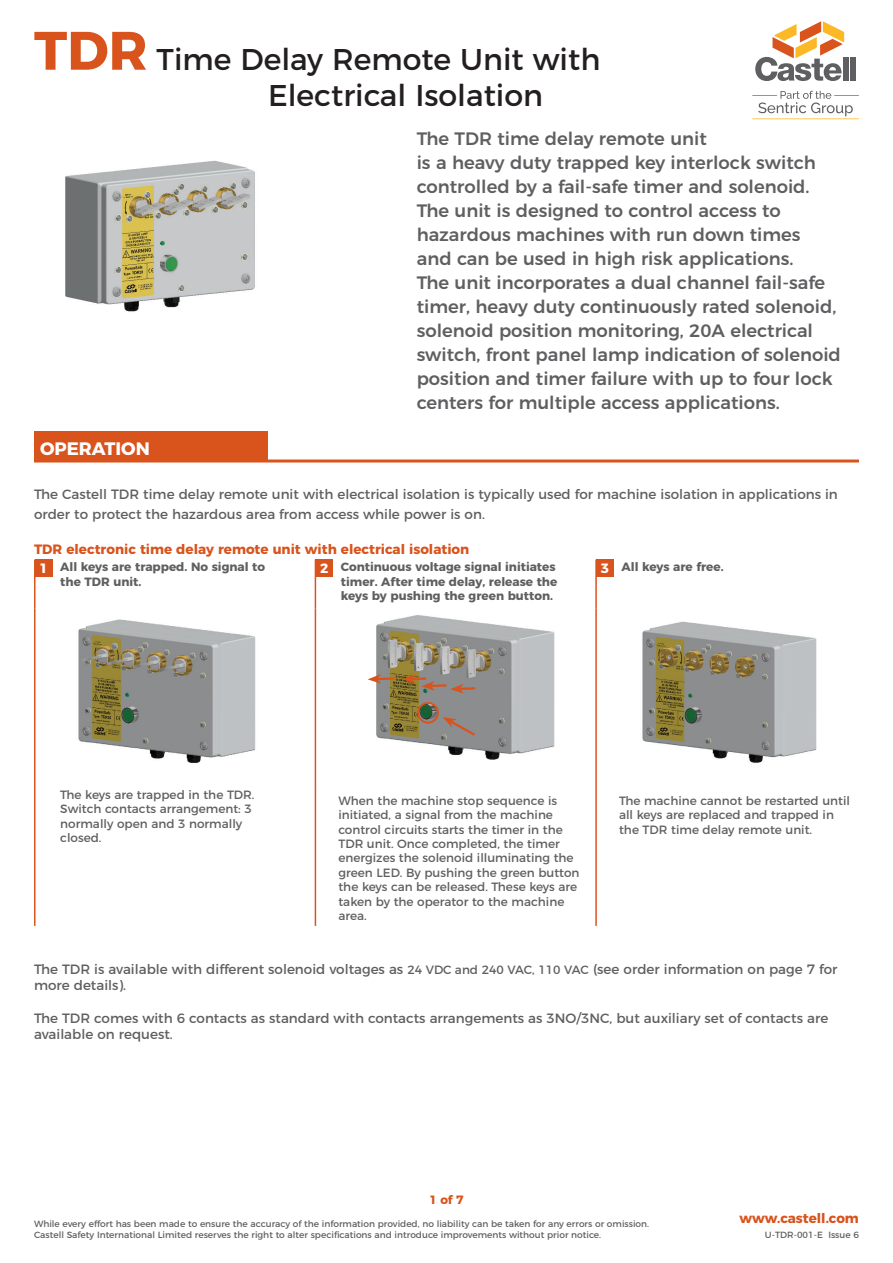
<style>
.page{position:relative;width:893px;height:1263px;background:#fff}
.page>*{position:absolute;margin:0;border:0;box-sizing:border-box;transform-origin:0 0}
.t1{font:30px/36px "Montserrat";color:#231f20}
.t2{font:500 18px/24px "Montserrat";color:#5f5f62}
.t3{font:700 18px "Montserrat";color:#fff}
.t4{font:13.5px/16.2px "Montserrat";color:#5f5f62}
.t5{font:700 13.5px "Montserrat";color:#d9531c}
.t6{font:12px/14.4px "Montserrat";color:#5f5f62}
.t7{font:700 12px/14.4px "Montserrat";color:#5f5f62}
.t8{font:700 12px "Montserrat";color:#d9531c}
.t9{font:9px/10.8px "Montserrat";color:#5f5f62}
.s1{font-weight:700;font-size:54px;color:#d9531c}
.s2{font-size:13.5px;color:#fff}
.s3{font-size:12px}
</style>
<div class="page">
<img style="left:65px;top:160px;width:190px;height:152px">
<div style="left:34px;top:431px;width:234px;height:30px;background:#d9531c"></div>
<hr style="left:34px;top:459px;width:234px;height:3px;background:#d9531c">
<hr style="left:268px;top:459px;width:591px;height:3px;background:#d9531c">
<hr style="left:34px;top:559px;width:2px;height:49px;background:#d9531c">
<hr style="left:34px;top:608px;width:2px;height:179px;background:#d9531c">
<hr style="left:34px;top:787px;width:2px;height:139px;background:#d9531c">
<hr style="left:315px;top:559px;width:1px;height:49px;background:#d9531c">
<hr style="left:315px;top:608px;width:1px;height:179px;background:#d9531c">
<hr style="left:595px;top:559px;width:2px;height:49px;background:#d9531c">
<hr style="left:595px;top:608px;width:2px;height:179px;background:#d9531c">
<hr style="left:315px;top:787px;width:1px;height:139px;background:#d9531c">
<hr style="left:595px;top:787px;width:2px;height:139px;background:#d9531c">
<div style="left:35px;top:559px;width:17px;height:17px;background:#d9531c"></div>
<div style="left:316px;top:559px;width:17px;height:17px;background:#d9531c"></div>
<div style="left:596px;top:559px;width:17px;height:17px;background:#d9531c"></div>
<img style="left:78px;top:619px;width:178px;height:144px">
<img style="left:376px;top:615px;width:179px;height:145px">
<img style="left:642px;top:621px;width:175px;height:142px">
<svg style="left:368px;top:674px;width:109px;height:20px;background:#9a846d"></svg>
<svg style="left:416px;top:701px;width:62px;height:37px;background:#8b8278"></svg>
<svg style="left:755px;top:21px;width:89px;height:60px"></svg>
<div style="left:843px;top:57px;width:5px;height:24px;background:#5f5f62"></div>
<div style="left:850px;top:57px;width:6px;height:23px;background:#5f5f62"></div>
<hr style="left:752px;top:118px;width:107px;height:1px;background:#fcb825">
<svg style="left:752px;top:91px;width:107px;height:25px"></svg>
<h1 class="t1" style="left:268px;top:39px;width:334px;text-indent:-234px"><span class="s1">TDR</span> Time Delay Remote Unit with<br>Electrical Isolation</h1>
<p class="t2" style="left:417px;top:125px;width:426px">The TDR time delay remote unit<br>is a heavy duty trapped key interlock switch controlled by a fail-safe timer and solenoid.<br>The unit is designed to control access to hazardous machines with run down times<br>and can be used in high risk applications.<br>The unit incorporates a dual channel fail-safe timer, heavy duty continuously rated solenoid, solenoid position monitoring, 20A electrical switch, front panel lamp indication of solenoid position and timer failure with up to four lock centers for multiple access applications.</p>
<p class="t3" style="left:40px;top:434px;width:111px">Operation</p>
<p class="t4" style="left:34px;top:483px;width:805px;line-height:19.5px">The Castell TDR time delay remote unit with electrical isolation is typically used for machine isolation in applications in order to protect the hazardous area from access while power is on.</p>
<p class="t5" style="left:34px;top:538px;width:437px">TDR electronic time delay remote unit with electrical isolation</p>
<p class="t7" style="left:60px;top:559px;width:206px;text-indent:-21px"><span class="s2">1</span> All keys are trapped. No signal to the TDR unit.</p>
<p class="t7" style="left:341px;top:559px;width:218px;text-indent:-21px"><span class="s2">2</span> Continuous voltage signal initiates timer. After time delay, release the keys by pushing the green button.</p>
<p class="t7" style="left:601px;top:559px;width:124px"><span class="s2">3</span> All keys are free.</p>
<p class="t6" style="left:60px;top:786px;width:196px">The keys are trapped in the TDR.<br>Switch contacts arrangement: 3 normally open and 3 normally closed.</p>
<p class="t6" style="left:338px;top:792px;width:243px">When the machine stop sequence is initiated, a signal from the machine control circuits starts the timer in the TDR unit. Once completed, the timer energizes the solenoid illuminating the green LED. By pushing the green button the keys can be released. These keys are taken by the operator to the machine area.</p>
<p class="t6" style="left:619px;top:792px;width:232px">The machine cannot be restarted until all keys are replaced and trapped in the TDR time delay remote unit.</p>
<p class="t4" style="left:34px;top:959px;width:805px">The TDR is available with different solenoid voltages as <span class="s3">24 VDC and 240 VAC, 110 VAC</span> (see order information on page 7 for more details).</p>
<p class="t4" style="left:34px;top:1009px;width:796px">The TDR comes with 6 contacts as standard with contacts arrangements as 3NO/3NC, but auxiliary set of contacts are available on request.</p>
<p class="t8" style="left:429px;top:1190px;width:36px">1 of 7</p>
<p class="t9" style="left:34px;top:1217px;width:617px">While every effort has been made to ensure the accuracy of the information provided, no liability can be taken for any errors or omission.<br>Castell Safety International Limited reserves the right to alter specifications and introduce improvements without prior notice.</p>
<p class="t5" style="left:739px;top:1207px;width:121px">www.castell.com</p>
<p class="t9" style="left:765px;top:1228px;width:96px">U-TDR-001-E Issue 6</p>
</div>
